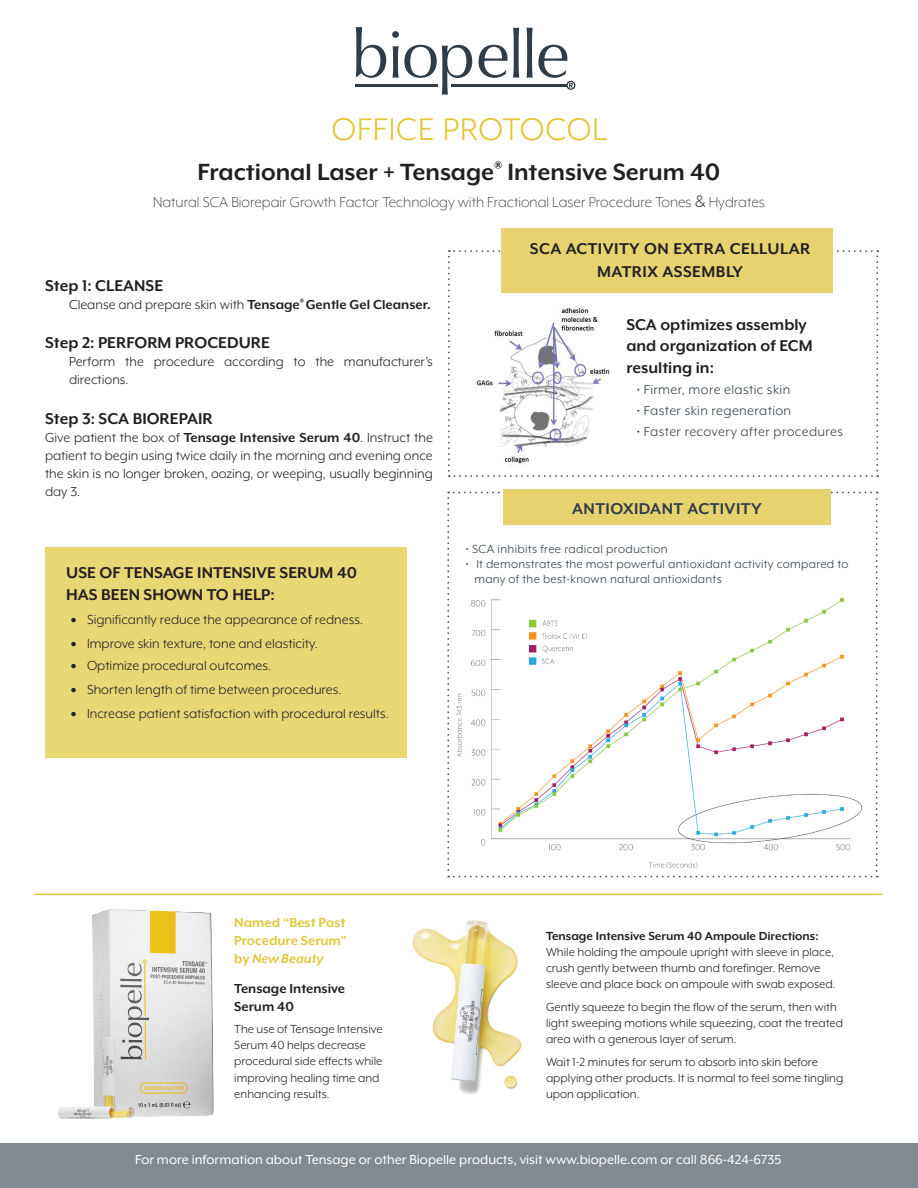
<style>
.page{position:relative;width:918px;height:1188px;background:#fff}
.page>*{position:absolute;margin:0;border:0;box-sizing:border-box;transform-origin:0 0}
.t1{font:36px "Mr Eaves XL Mod OT";letter-spacing:.025em;color:#e0c638}
.t2{font:700 27px "Mr Eaves XL Mod OT";color:#231f20}
.t3{font:700 18px/21.6px "Mr Eaves XL Mod OT";color:#231f20}
.t4{font:700 18px/22.5px "Mr Eaves XL Mod OT";letter-spacing:.025em;color:#231f20;text-align:center}
.t5{font:700 18px "Mr Eaves XL Mod OT";letter-spacing:.025em;color:#303d48}
.t6{font:300 16.5px "Mr Eaves XL Mod OT";color:#231f20}
.t7{font:15px/18px "Mr Eaves XL Mod OT";color:#231f20}
.t8{font:15px "Mr Eaves XL Mod OT";color:#fff}
.t9{font:15px "Mr Eaves XL Mod OT";letter-spacing:.025em;color:#303d48}
.t10{font:700 15px/18px "Mr Eaves XL Mod OT";color:#e0c638;text-align:justify}
.t11{font:700 15px/18px "Mr Eaves XL Mod OT";color:#231f20}
.t12{font:13.5px/16.2px "Mr Eaves XL Mod OT";color:#231f20}
.t13{font:13.5px/15px "Mr Eaves XL Mod OT";letter-spacing:.02em;color:#303d48}
.t14{font:700 13.5px "Mr Eaves XL Mod OT";color:#231f20}
.s1{font-family:"Montserrat"}
.s2{font-weight:700}
.s3{font-family:"Source Code Variable"}
.s4{font-style:italic}
</style>
<div class="page">
<div style="left:0;top:1143px;width:918px;height:45px;background:#828a91"></div>
<hr style="left:34px;top:894px;width:848px;height:1px;background:#e0c638">
<img style="left:58px;top:909px;width:156px;height:210px">
<img style="left:412px;top:920px;width:110px;height:174px">
<svg style="left:356px;top:27px;width:30px;height:51px"></svg>
<svg style="left:392px;top:31px;width:80px;height:64px"></svg>
<svg style="left:479px;top:28px;width:40px;height:50px"></svg>
<hr style="left:451px;top:84px;width:116px;height:3px;background:#303d48">
<hr style="left:356px;top:84px;width:82px;height:3px;background:#303d48">
<svg style="left:527px;top:28px;width:48px;height:62px"></svg>
<div style="left:45px;top:547px;width:362px;height:211px;background:#e9d776"></div>
<svg style="left:448px;top:250px;width:430px;height:227px"></svg>
<div style="left:501px;top:228px;width:331px;height:65px;background:#e8d270"></div>
<svg style="left:447px;top:492px;width:431px;height:386px"></svg>
<div style="left:503px;top:489px;width:328px;height:36px;background:#e8d270"></div>
<h1 class="t1" style="left:332px;top:111px;width:277px">OFFICE PROTOCOL</h1>
<h2 class="t2" style="left:198px;top:158px;width:524px">Fractional Laser + Tensage<sup>®</sup> Intensive Serum 40</h2>
<p class="t6" style="left:153px;top:194px;width:613px">Natural SCA Biorepair Growth Factor Technology with Fractional Laser Procedure Tones <span class="s1">&amp;</span> Hydrates</p>
<h3 class="t3" style="left:45px;top:275px;width:120px">Step 1: CLEANSE</h3>
<p class="t7" style="left:69px;top:295px;width:363px">Cleanse and prepare skin with <span class="s2">Tensage</span><sup>®</sup> <span class="s2">Gentle Gel Cleanser.</span></p>
<h3 class="t3" style="left:45px;top:332px;width:227px">Step 2: PERFORM PROCEDURE</h3>
<p class="t7" style="left:69px;top:353px;width:365px">Perform the procedure according to the manufacturer’s directions.</p>
<h3 class="t3" style="left:45px;top:408px;width:169px">Step 3: SCA BIOREPAIR</h3>
<p class="t7" style="left:45px;top:429px;width:389px;text-align:justify">Give patient the box of <span class="s2">Tensage Intensive Serum 40</span>. Instruct the patient to begin using twice daily in the morning and evening once the skin is no longer broken, oozing, or weeping, usually beginning day 3.</p>
<h3 class="t3" style="left:66px;top:562px;width:293px">USE OF TENSAGE INTENSIVE SERUM 40<br>HAS BEEN SHOWN TO HELP:</h3>
<p class="t7" style="left:69px;top:610px;width:296px"><span class="s3">•</span> Significantly reduce the appearance of redness.</p>
<p class="t7" style="left:69px;top:634px;width:250px"><span class="s3">•</span> Improve skin texture, tone and elasticity.</p>
<p class="t7" style="left:69px;top:657px;width:204px"><span class="s3">•</span> Optimize procedural outcomes.</p>
<p class="t7" style="left:69px;top:681px;width:274px"><span class="s3">•</span> Shorten length of time between procedures.</p>
<p class="t7" style="left:69px;top:705px;width:321px"><span class="s3">•</span> Increase patient satisfaction with procedural results.</p>
<h3 class="t4" style="left:530px;top:238px;width:282px">SCA ACTIVITY ON EXTRA CELLULAR<br>MATRIX ASSEMBLY</h3>
<h3 class="t3" style="left:626px;top:313px;width:188px">SCA optimizes assembly and organization of ECM resulting in:</h3>
<p class="t9" style="left:637px;top:382px;width:155px">• Firmer, more elastic skin</p>
<p class="t9" style="left:637px;top:403px;width:156px">• Faster skin regeneration</p>
<p class="t9" style="left:637px;top:424px;width:208px">• Faster recovery after procedures</p>
<h3 class="t5" style="left:572px;top:500px;width:191px">ANTIOXIDANT ACTIVITY</h3>
<p class="t13" style="left:466px;top:542px;width:203px">• SCA inhibits free radical production</p>
<p class="t13" style="left:474px;top:557px;width:376px;text-indent:-9px">• It demonstrates the most powerful antioxidant activity compared to many of the best-known natural antioxidants</p>
<p class="t10" style="left:234px;top:914px;width:114px">Named “Best Post Procedure Serum” by <span class="s4">New Beauty</span></p>
<p class="t11" style="left:234px;top:980px;width:112px">Tensage Intensive<br>Serum 40</p>
<p class="t12" style="left:234px;top:1021px;width:150px">The use of Tensage Intensive<br>Serum 40 helps decrease procedural side effects while improving healing time and enhancing results.</p>
<p class="t14" style="left:546px;top:929px;width:274px">Tensage Intensive Serum 40 Ampoule Directions:</p>
<p class="t12" style="left:546px;top:944px;width:291px">While holding the ampoule upright with sleeve in place, crush gently between thumb and forefinger. Remove sleeve and place back on ampoule with swab exposed.</p>
<p class="t12" style="left:546px;top:999px;width:299px">Gently squeeze to begin the flow of the serum, then with light sweeping motions while squeezing, coat the treated area with a generous layer of serum.</p>
<p class="t12" style="left:546px;top:1054px;width:299px">Wait 1-2 minutes for serum to absorb into skin before applying other products. It is normal to feel some tingling upon application.</p>
<p class="t8" style="left:135px;top:1152px;width:648px">For more information about Tensage or other Biopelle products, visit www.biopelle.com or call 866-424-6735</p>
</div>
